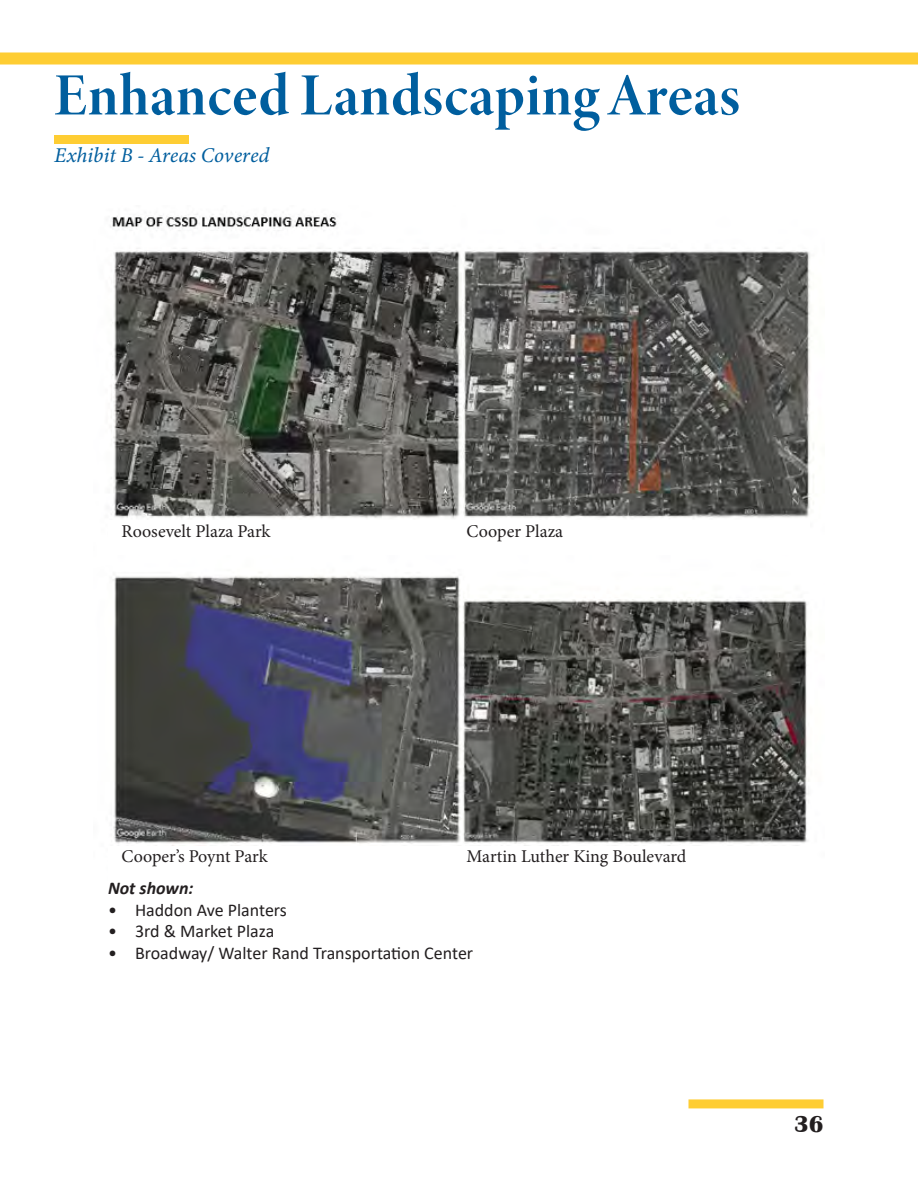
<style>
.page{position:relative;width:918px;height:1188px;background:#fff}
.page>*{position:absolute;margin:0;border:0;box-sizing:border-box;transform-origin:0 0}
.t1{font:60px "Minion Variable Concept";letter-spacing:.01em;color:#005e9e}
.t2{font:700 24px "Britannic";color:#231f20}
.t3{font:italic 21px "Minion Variable Concept";color:#005e9e}
.t4{font:18px "Calibri";color:#231f20}
.t5{font:18px "Minion Pro";color:#231f20}
.t6{font:italic 700 18px "Calibri";color:#231f20}
</style>
<div class="page">
<div style="left:0;top:52px;width:918px;height:12px;background:#fecd33"></div>
<div style="left:54px;top:135px;width:135px;height:9px;background:#fecd33"></div>
<div style="left:688px;top:1099px;width:136px;height:9px;background:#fecd33"></div>
<img style="left:110px;top:213px;width:704px;height:633px">
<div style="left:108px;top:521px;width:702px;height:34px;background:#fff"></div>
<p class="t1" style="left:54px;top:53px;width:688px">Enhanced Landscaping Areas</p>
<p class="t3" style="left:54px;top:141px;width:217px">Exhibit B - Areas Covered</p>
<p class="t5" style="left:122px;top:519px;width:151px">Roosevelt Plaza Park</p>
<p class="t5" style="left:467px;top:519px;width:98px">Cooper Plaza</p>
<p class="t5" style="left:122px;top:845px;width:148px">Cooper’s Poynt Park</p>
<p class="t5" style="left:467px;top:845px;width:221px">Martin Luther King Boulevard</p>
<p class="t6" style="left:108px;top:876px;width:87px">Not shown:</p>
<p class="t4" style="left:108px;top:897px;width:180px">• Haddon Ave Planters</p>
<p class="t4" style="left:108px;top:919px;width:168px">• 3rd &amp; Market Plaza</p>
<p class="t4" style="left:108px;top:941px;width:367px">• Broadway/ Walter Rand Transportation Center</p>
<p class="t2" style="left:794px;top:1110px;width:31px">36</p>
</div>
